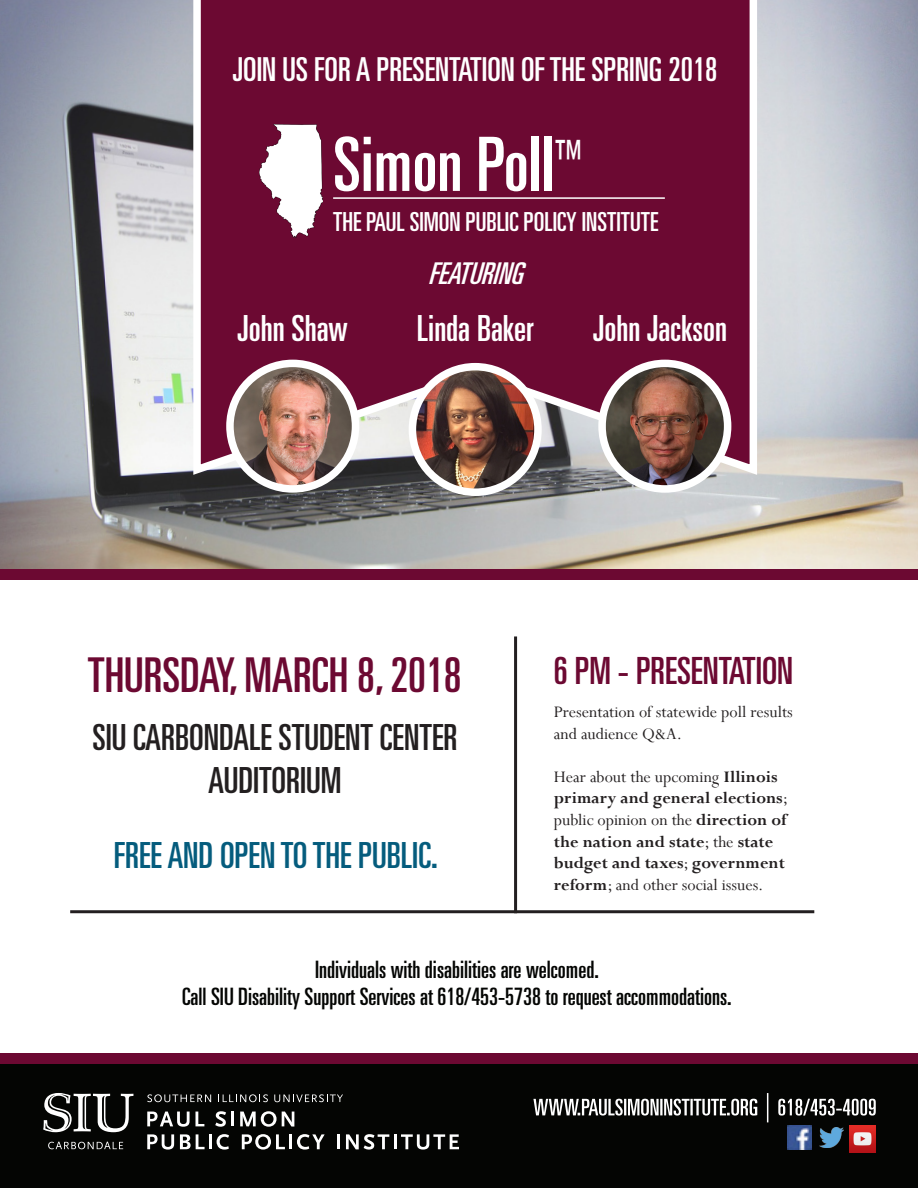
<style>
.page{position:relative;width:918px;height:1188px;background:#fff}
.page>*{position:absolute;margin:0;border:0;box-sizing:border-box;transform-origin:0 0}
.t1{font:ultra-condensed 75px "Univers LT Pro";color:#fff}
.t2{font:ultra-condensed 48px "Univers LT Pro";color:#6c0932}
.t3{font:ultra-condensed 47.25px "Univers LT Pro";color:#fff;scale:.6 1}
.t4{font:ultra-condensed 37.5px "Univers LT Pro";color:#6c0932}
.t5{font:ultra-condensed 36px/43.2px "Univers LT Pro";color:#231f20;text-align:center}
.t6{font:ultra-condensed 36px "Univers LT Pro";color:#fff}
.t7{font:ultra-condensed 36px "Univers LT Pro";color:#055c7d}
.t8{font:ultra-condensed 33px "Univers LT Pro";color:#fff}
.t9{font:italic ultra-condensed 30px "Univers LT Pro";color:#fff}
.t10{font:ultra-condensed 26.25px "Univers LT Pro";color:#fff}
.t11{font:ultra-condensed 24px "Univers LT Pro";color:#040503}
.t12{font:700 18px/21.6px "Perpetua";color:#231f20}
.t13{font:18px/21.6px "Perpetua";color:#231f20}
.s1{font-weight:400}
</style>
<div class="page">
<img style="left:0;top:0;width:918px;height:569px">
<svg style="left:190px;top:0;width:571px;height:480px;background:#751c41"></svg>
<div style="left:0;top:569px;width:918px;height:11px;background:#6c0932"></div>
<div style="left:0;top:1064px;width:918px;height:124px;background:#040503"></div>
<div style="left:0;top:1053px;width:918px;height:11px;background:#6c0932"></div>
<hr style="left:514px;top:636px;width:3px;height:277px;background:#231f20">
<hr style="left:70px;top:910px;width:744px;height:3px;background:#231f20">
<img style="left:230px;top:363px;width:126px;height:126px;border-radius:63px">
<div style="left:226px;top:360px;width:133px;height:133px;border:8px solid #fff;border-radius:50%"></div>
<img style="left:412px;top:367px;width:126px;height:125px;border-radius:63px">
<div style="left:409px;top:363px;width:133px;height:133px;border:8px solid #fff;border-radius:50%"></div>
<hr style="left:333px;top:197px;width:332px;height:2px;background:#fff">
<svg style="left:147px;top:1094px;width:64px;height:8px"></svg>
<svg style="left:218px;top:1094px;width:50px;height:8px"></svg>
<svg style="left:274px;top:1094px;width:69px;height:8px"></svg>
<svg style="left:147px;top:1112px;width:57px;height:15px"></svg>
<svg style="left:215px;top:1111px;width:11px;height:16px"></svg>
<hr style="left:231px;top:1112px;width:3px;height:14px;background:#fff">
<svg style="left:240px;top:1111px;width:54px;height:16px"></svg>
<svg style="left:147px;top:1134px;width:27px;height:16px"></svg>
<svg style="left:180px;top:1134px;width:25px;height:15px"></svg>
<hr style="left:209px;top:1134px;width:3px;height:15px;background:#fff">
<svg style="left:217px;top:1134px;width:12px;height:16px"></svg>
<svg style="left:242px;top:1134px;width:43px;height:16px"></svg>
<hr style="left:289px;top:1134px;width:3px;height:15px;background:#fff">
<svg style="left:297px;top:1134px;width:28px;height:16px"></svg>
<hr style="left:337px;top:1134px;width:3px;height:15px;background:#fff">
<svg style="left:346px;top:1134px;width:43px;height:16px"></svg>
<hr style="left:394px;top:1134px;width:3px;height:15px;background:#fff">
<svg style="left:401px;top:1134px;width:58px;height:16px"></svg>
<svg style="left:48px;top:1142px;width:75px;height:7px"></svg>
<svg style="left:43px;top:1093px;width:90px;height:39px"></svg>
<svg style="left:767px;top:1093px;width:1px;height:29px"></svg>
<svg style="left:778px;top:1099px;width:98px;height:17px"></svg>
<svg style="left:533px;top:1099px;width:224px;height:17px"></svg>
<img style="left:259px;top:124px;width:64px;height:114px">
<img style="left:605px;top:363px;width:119px;height:126px">
<div style="left:598px;top:360px;width:133px;height:133px;border:8px solid #fff;border-radius:50%"></div>
<img style="left:788px;top:1126px;width:24px;height:24px">
<img style="left:820px;top:1128px;width:24px;height:20px">
<img style="left:850px;top:1126px;width:26px;height:26px">
<p class="t8" style="left:233px;top:51px;width:486px">JOIN US FOR A PRESENTATION OF THE SPRING 2018</p>
<p class="t1" style="left:333px;top:122px;width:222px">Simon Poll</p>
<p class="t10" style="left:333px;top:207px;width:327px">THE PAUL SIMON PUBLIC POLICY INSTITUTE</p>
<p class="t3" style="left:554px;top:130px;width:49px">™</p>
<p class="t9" style="left:428px;top:257px;width:105px">FEATURING</p>
<p class="t6" style="left:238px;top:308px;width:112px">John Shaw</p>
<p class="t6" style="left:417px;top:308px;width:118px">Linda Baker</p>
<p class="t6" style="left:593px;top:308px;width:135px">John Jackson</p>
<p class="t2" style="left:88px;top:648px;width:375px">THURSDAY, MARCH 8, 2018</p>
<p class="t5" style="left:92px;top:716px;width:367px">SIU CARBONDALE STUDENT CENTER<br>AUDITORIUM</p>
<p class="t7" style="left:114px;top:835px;width:325px">FREE AND OPEN TO THE PUBLIC.</p>
<p class="t4" style="left:554px;top:650px;width:241px">6 PM - PRESENTATION</p>
<p class="t13" style="left:554px;top:701px;width:240px">Presentation of statewide poll results and audience Q&amp;A.</p>
<p class="t12" style="left:554px;top:766px;width:236px"><span class="s1">Hear about the upcoming</span> Illinois primary and general elections<span class="s1">; public opinion on the</span> direction of the nation and state<span class="s1">; the</span> state budget and taxes<span class="s1">;</span> government reform<span class="s1">; and other social issues.</span></p>
<p class="t11" style="left:315px;top:956px;width:285px">Individuals with disabilities are welcomed.</p>
<p class="t11" style="left:182px;top:983px;width:551px">Call SIU Disability Support Services at 618/453-5738 to request accommodations.</p>
</div>
